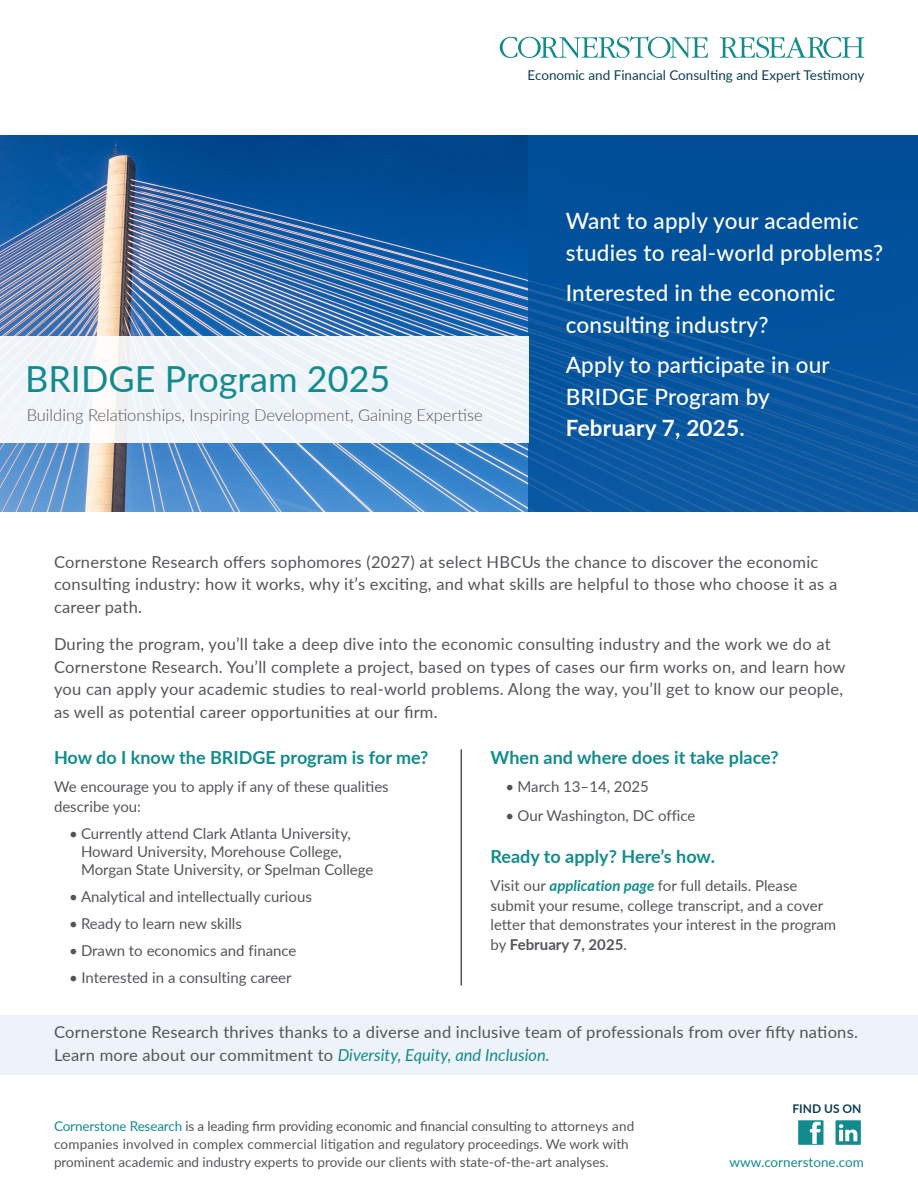
<style>
.page{position:relative;width:918px;height:1188px;background:#fff}
.page>*{position:absolute;margin:0;border:0;box-sizing:border-box;transform-origin:0 0}
.t1{font:36px "Lato";color:#138b8e}
.t2{font:500 22.5px/31.5px "Lato";letter-spacing:.01em;color:#fff}
.t3{font:700 18px "Lato";color:#138b8e}
.t4{font:16.5px/22.5px "Lato";letter-spacing:.015em;color:#54555a}
.t5{font:300 16.5px "Lato";color:#54555a}
.t6{font:15px/19.5px "Lato";color:#54555a}
.t7{font:13.5px/18px "Lato";color:#54555a}
.t8{font:13.5px "Lato";color:#0b3f54}
.t9{font:13.5px "Lato";color:#138b8e}
.t10{font:700 12px "Lato";color:#0b3f54}
.s1{font-weight:700}
.s2{font-weight:600}
.s3{font-weight:700;font-style:italic;color:#138b8e}
.s4{font-style:italic;color:#138b8e}
.s5{color:#138b8e}
</style>
<div class="page">
<div style="left:0;top:1015px;width:918px;height:59px;background:#edf3f8"></div>
<img style="left:0;top:135px;width:528px;height:377px">
<div style="left:528px;top:135px;width:390px;height:377px;background:#02519c"></div>
<svg style="left:500px;top:36px;width:208px;height:22px"></svg>
<svg style="left:720px;top:37px;width:144px;height:21px"></svg>
<hr style="left:461px;top:749px;width:1px;height:236px;background:#54555a">
<svg style="left:798px;top:1120px;width:25px;height:25px"></svg>
<svg style="left:836px;top:1120px;width:25px;height:25px"></svg>
<div style="left:0;top:336px;width:528px;height:107px;background:linear-gradient(to right,#f2f5f9,#eef4f9)"></div>
<p class="t8" style="left:528px;top:66px;width:338px">Economic and Financial Consulting and Expert Testimony</p>
<h1 class="t1" style="left:25px;top:353px;width:367px">BRIDGE Program 2025</h1>
<p class="t5" style="left:27px;top:403px;width:457px">Building Relationships, Inspiring Development, Gaining Expertise</p>
<h2 class="t2" style="left:566px;top:204px;width:319px">Want to apply your academic studies to real-world problems?</h2>
<h2 class="t2" style="left:566px;top:276px;width:271px">Interested in the economic consulting industry?</h2>
<h2 class="t2" style="left:566px;top:348px;width:266px">Apply to participate in our<br>BRIDGE Program by<br><span class="s1">February 7, 2025</span><span class="s2">.</span></h2>
<p class="t4" style="left:54px;top:550px;width:785px">Cornerstone Research offers sophomores (2027) at select HBCUs the chance to discover the economic consulting industry: how it works, why it’s exciting, and what skills are helpful to those who choose it as a career path.</p>
<p class="t4" style="left:54px;top:632px;width:793px">During the program, you’ll take a deep dive into the economic consulting industry and the work we do at Cornerstone Research. You’ll complete a project, based on types of cases our firm works on, and learn how you can apply your academic studies to real-world problems. Along the way, you’ll get to know our people, as well as potential career opportunities at our firm.</p>
<p class="t3" style="left:54px;top:744px;width:376px">How do I know the BRIDGE program is for me?</p>
<p class="t6" style="left:54px;top:776px;width:336px">We encourage you to apply if any of these qualities describe you:</p>
<p class="t6" style="left:81px;top:824px;width:294px;line-height:18px;text-indent:-12px">• Currently attend Clark Atlanta University,<br>Howard University, Morehouse College,<br>Morgan State University, or Spelman College</p>
<p class="t6" style="left:69px;top:886px;width:244px">• Analytical and intellectually curious</p>
<p class="t6" style="left:69px;top:913px;width:174px">• Ready to learn new skills</p>
<p class="t6" style="left:69px;top:940px;width:229px">• Drawn to economics and finance</p>
<p class="t6" style="left:69px;top:967px;width:224px">• Interested in a consulting career</p>
<p class="t3" style="left:491px;top:744px;width:290px">When and where does it take place?</p>
<p class="t6" style="left:506px;top:776px;width:145px">• March 13–14, 2025</p>
<p class="t6" style="left:506px;top:805px;width:191px">• Our Washington, DC office</p>
<p class="t3" style="left:491px;top:843px;width:226px">Ready to apply? Here’s how.</p>
<p class="t6" style="left:491px;top:875px;width:347px">Visit our <span class="s3">application page</span> for full details. Please submit your resume, college transcript, and a cover letter that demonstrates your interest in the program by <span class="s1">February 7, 2025</span>.</p>
<p class="t4" style="left:54px;top:1020px;width:806px">Cornerstone Research thrives thanks to a diverse and inclusive team of professionals from over fifty nations.<br>Learn more about our commitment to <span class="s4">Diversity, Equity, and Inclusion.</span></p>
<p class="t7" style="left:54px;top:1117px;width:582px"><span class="s5">Cornerstone Research</span> is a leading firm providing economic and financial consulting to attorneys and companies involved in complex commercial litigation and regulatory proceedings. We work with prominent academic and industry experts to provide our clients with state-of-the-art analyses.</p>
<p class="t10" style="left:793px;top:1100px;width:70px">FIND US ON</p>
<p class="t9" style="left:730px;top:1152px;width:136px">www.cornerstone.com</p>
</div>
